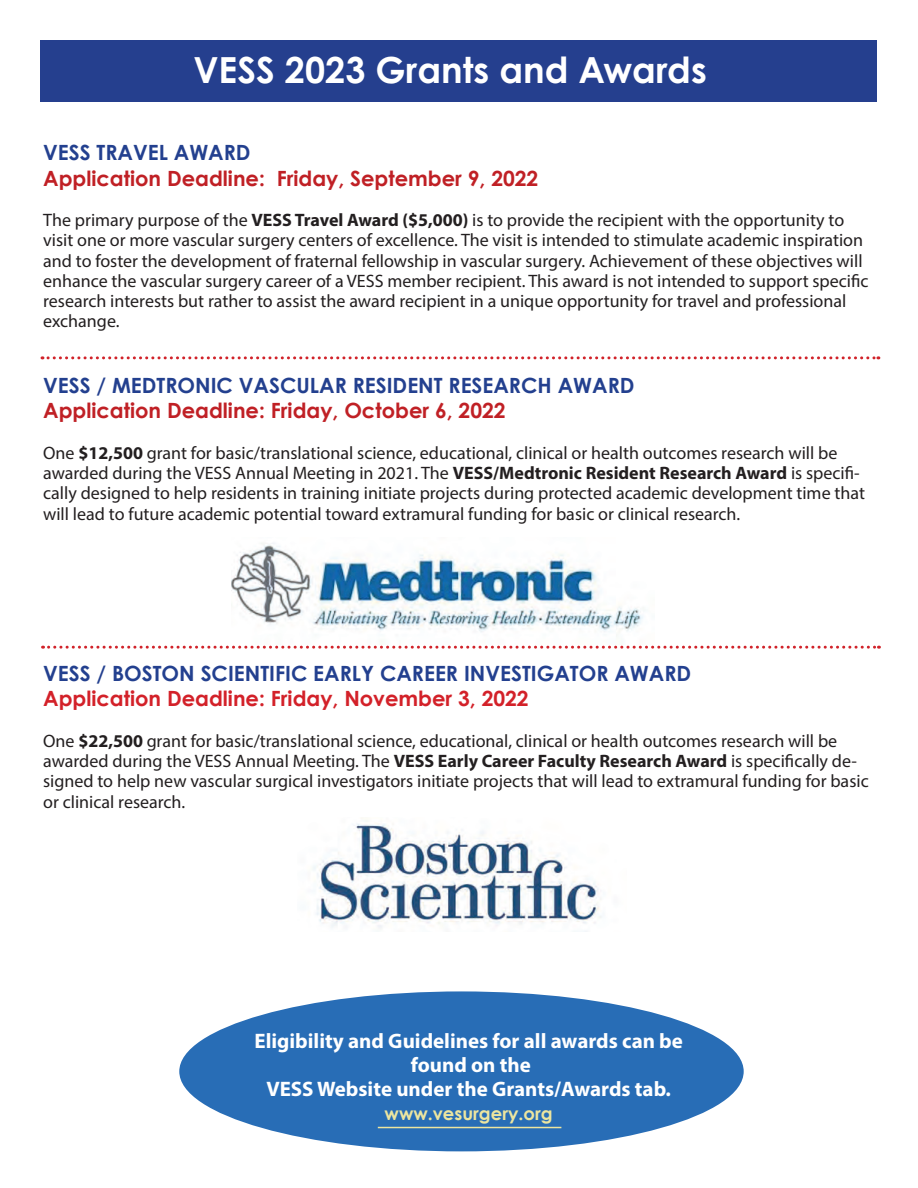
<style>
.page{position:relative;width:918px;height:1188px;background:#fff}
.page>*{position:absolute;margin:0;border:0;box-sizing:border-box;transform-origin:0 0}
.t1{font:700 36px "Century Gothic Pro";color:#fff}
.t2{font:700 21px "Century Gothic";color:#23408f}
.t3{font:700 21px/24px "Myriad Pro";color:#fff;text-align:center}
.t4{font:700 21px "Century Gothic";color:#c02025}
.t5{font:700 21px "Century Gothic";color:#d32129}
.t6{font:18px/20.2px "Myriad Pro";color:#231f20}
.t7{font:700 18px "Century Gothic";color:#ece59f}
.s1{font-weight:700}
</style>
<div class="page">
<div style="left:179px;top:991px;width:565px;height:160px;background:#286db6;border-radius:50%"></div>
<div style="left:40px;top:40px;width:838px;height:62px;background:#253f8e"></div>
<img style="left:231px;top:543px;width:412px;height:89px">
<svg style="left:42px;top:356px;width:837px;height:3px"></svg>
<svg style="left:43px;top:646px;width:836px;height:3px"></svg>
<img style="left:313px;top:823px;width:289px;height:109px">
<hr style="left:378px;top:1127px;width:183px;height:1px;background:#ece59f">
<h1 class="t1" style="left:193px;top:47px;width:515px">VESS 2023 Grants and Awards</h1>
<p class="t2" style="left:43px;top:140px;width:209px">VESS TRAVEL AWARD</p>
<p class="t4" style="left:43px;top:165px;width:497px">Application Deadline: Friday, September 9, 2022</p>
<p class="t6" style="left:43px;top:210px;width:827px">The primary purpose of the <span class="s1">VESS Travel Award ($5,000)</span> is to provide the recipient with the opportunity to visit one or more vascular surgery centers of excellence. The visit is intended to stimulate academic inspiration and to foster the development of fraternal fellowship in vascular surgery. Achievement of these objectives will enhance the vascular surgery career of a VESS member recipient. This award is not intended to support specific research interests but rather to assist the award recipient in a unique opportunity for travel and professional exchange.</p>
<p class="t2" style="left:43px;top:372px;width:593px">VESS / MEDTRONIC VASCULAR RESIDENT RESEARCH AWARD</p>
<p class="t4" style="left:43px;top:397px;width:464px">Application Deadline: Friday, October 6, 2022</p>
<p class="t6" style="left:43px;top:442px;width:823px">One <span class="s1">$12,500</span> grant for basic/translational science, educational, clinical or health outcomes research will be awarded during the VESS Annual Meeting in 2021. The <span class="s1">VESS/Medtronic Resident Research Award</span> is specifi&shy;cally designed to help residents in training initiate projects during protected academic development time that will lead to future academic potential toward extramural funding for basic or clinical research.</p>
<p class="t2" style="left:43px;top:660px;width:650px">VESS / BOSTON SCIENTIFIC EARLY CAREER INVESTIGATOR AWARD</p>
<p class="t5" style="left:43px;top:685px;width:487px">Application Deadline: Friday, November 3, 2022</p>
<p class="t6" style="left:43px;top:730px;width:827px">One <span class="s1">$22,500</span> grant for basic/translational science, educational, clinical or health outcomes research will be awarded during the VESS Annual Meeting. The <span class="s1">VESS Early Career Faculty Research Award</span> is specifically de&shy;signed to help new vascular surgical investigators initiate projects that will lead to extramural funding for basic or clinical research.</p>
<p class="t3" style="left:254px;top:1028px;width:430px">Eligibility and Guidelines for all awards can be found on the<br>VESS Website under the Grants/Awards tab.</p>
<p class="t7" style="left:385px;top:1102px;width:170px">www.vesurgery.org</p>
</div>
